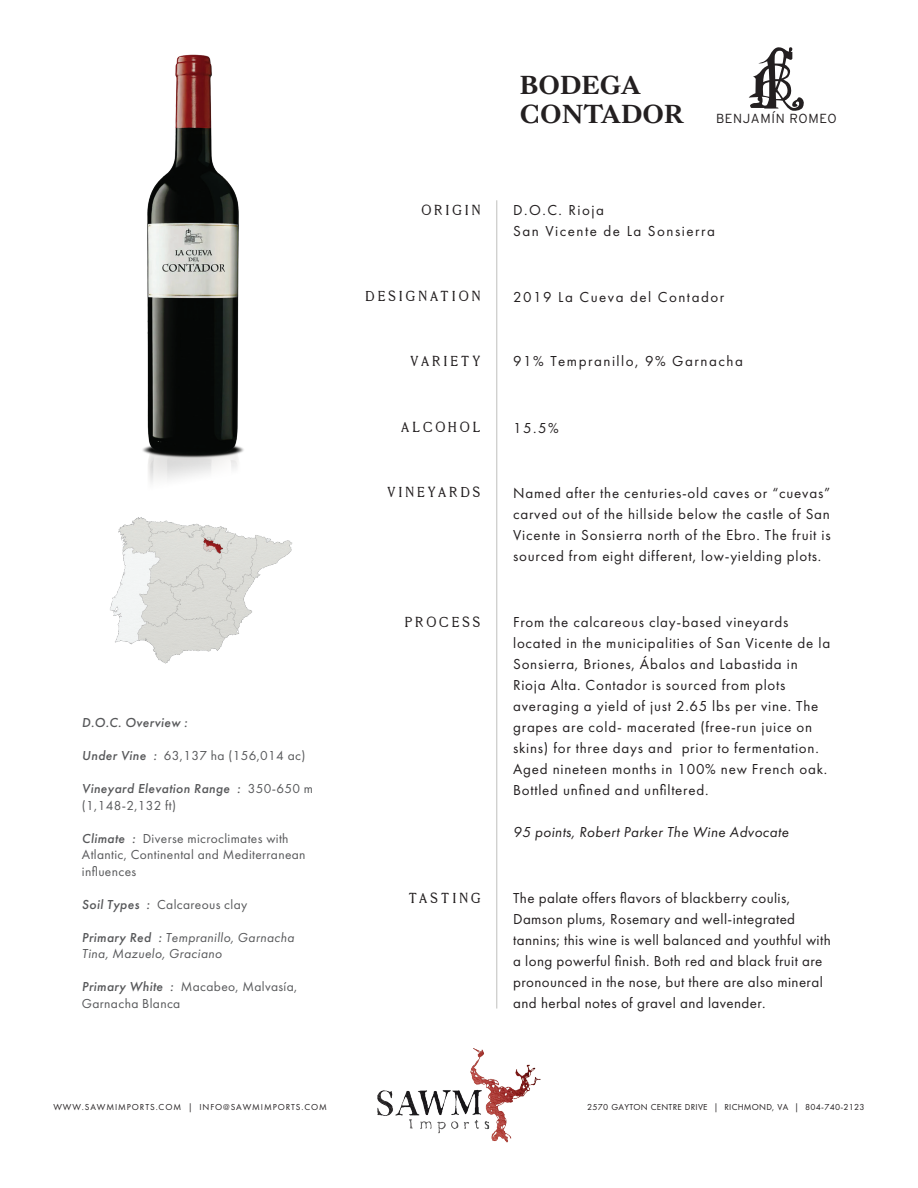
<style>
.page{position:relative;width:918px;height:1188px;background:#fff}
.page>*{position:absolute;margin:0;border:0;box-sizing:border-box;transform-origin:0 0}
.t1{font:700 27px "Kings Caslon";color:#231f20}
.t2{font:15px/21px "Futura PT";letter-spacing:.05em;color:#231f20;text-align:justify}
.t3{font:15px/21px "Futura PT";letter-spacing:.025em;color:#231f20}
.t4{font:15px/21px "Futura PT";letter-spacing:.1em;color:#231f20}
.t5{font:15px "Millesime";letter-spacing:.2em;color:#231f20}
.t6{font:italic 15px "Futura PT";letter-spacing:.025em;color:#231f20}
.t7{font:13.5px/16.5px "Futura PT";letter-spacing:.025em;color:#57585a}
.t8{font:italic 500 13.5px/16.5px "Futura PT";letter-spacing:.025em;color:#57585a}
.t9{font:italic 13.5px/16.5px "Futura PT";letter-spacing:.025em;color:#57585a}
.t10{font:300 13.2px "Interstate";letter-spacing:.05em;color:#231f20}
.t11{font:9px "Futura PT";letter-spacing:.025em;color:#231f20}
.t12{font:9px "Futura PT";letter-spacing:.1em;color:#231f20}
.s1{font-family:"Kings Caslon";font-weight:700;font-size:27px}
.s2{font-weight:500;font-style:italic}
.s3{font-weight:400;font-style:normal}
.s4{font-weight:500}
</style>
<div class="page">
<img style="left:142px;top:54px;width:102px;height:429px">
<img style="left:110px;top:517px;width:183px;height:147px">
<img style="left:377px;top:1048px;width:164px;height:95px">
<hr style="left:496px;top:200px;width:1px;height:809px;background:#bfc0bd">
<svg style="left:748px;top:47px;width:56px;height:64px"></svg>
<h1 class="t1" style="left:520px;top:69px;width:122px">BODEGA</h1>
<p class="t10" style="left:520px;top:111px;width:318px"><span class="s1">CONTADOR</span> BENJAMÍN ROMEO</p>
<p class="t5" style="left:422px;top:201px;width:60px">ORIGIN</p>
<p class="t4" style="left:513px;top:200px;width:203px">D.O.C. Rioja<br>San Vicente de La Sonsierra</p>
<p class="t5" style="left:365px;top:288px;width:117px">DESIGNATION</p>
<p class="t4" style="left:513px;top:286px;width:213px">2019 La Cueva del Contador</p>
<p class="t5" style="left:410px;top:352px;width:72px">VARIETY</p>
<p class="t4" style="left:513px;top:351px;width:231px">91% Tempranillo, 9% Garnacha</p>
<p class="t5" style="left:401px;top:419px;width:81px">ALCOHOL</p>
<p class="t2" style="left:513px;top:418px;width:47px">15.5%</p>
<p class="t8" style="left:82px;top:715px;width:107px">D.O.C. Overview :</p>
<p class="t7" style="left:82px;top:748px;width:225px"><span class="s2">Under Vine :</span> 63,137 ha (156,014 ac)</p>
<p class="t8" style="left:82px;top:781px;width:233px">Vineyard Elevation Range : <span class="s3">350-650 m (1,148-2,132 ft)</span></p>
<p class="t7" style="left:82px;top:830px;width:225px"><span class="s2">Climate :</span> Diverse microclimates with<br>Atlantic, Continental and Mediterranean influences</p>
<p class="t7" style="left:82px;top:896px;width:167px"><span class="s2">Soil Types :</span> Calcareous clay</p>
<p class="t9" style="left:82px;top:929px;width:214px"><span class="s4">Primary Red :</span> Tempranillo, Garnacha<br>Tina, Mazuelo, Graciano</p>
<p class="t7" style="left:82px;top:979px;width:217px"><span class="s2">Primary White :</span> Macabeo, Malvasía,<br>Garnacha Blanca</p>
<p class="t5" style="left:387px;top:483px;width:95px">VINEYARDS</p>
<p class="t2" style="left:513px;top:482px;width:319px">Named after the centuries-old caves or “cuevas” carved out of the hillside below the castle of San Vicente in Sonsierra north of the Ebro. The fruit is sourced from eight different, low-yielding plots.</p>
<p class="t5" style="left:405px;top:613px;width:77px">PROCESS</p>
<p class="t2" style="left:513px;top:611px;width:319px;text-align:left">From the calcareous clay-based vineyards located in the municipalities of San Vicente de la Sonsierra, Briones, Ábalos and Labastida in Rioja Alta. Contador is sourced from plots averaging a yield of just 2.65 lbs per vine. The grapes are cold- macerated (free-run juice on skins) for three days and prior to fermentation.<br>Aged nineteen months in 100% new French oak.<br>Bottled unfined and unfiltered.</p>
<p class="t6" style="left:513px;top:823px;width:277px">95 points, Robert Parker The Wine Advocate</p>
<p class="t5" style="left:409px;top:889px;width:73px">TASTING</p>
<p class="t3" style="left:513px;top:887px;width:319px">The palate offers flavors of blackberry coulis, Damson plums, Rosemary and well-integrated tannins; this wine is well balanced and youthful with a long powerful finish. Both red and black fruit are pronounced in the nose, but there are also mineral and herbal notes of gravel and lavender.</p>
<p class="t12" style="left:53px;top:1101px;width:275px">WWW.SAWMIMPORTS.COM | INFO@SAWMIMPORTS.COM</p>
<p class="t11" style="left:587px;top:1101px;width:279px">2570 GAYTON CENTRE DRIVE | RICHMOND, VA | 804-740-2123</p>
</div>
